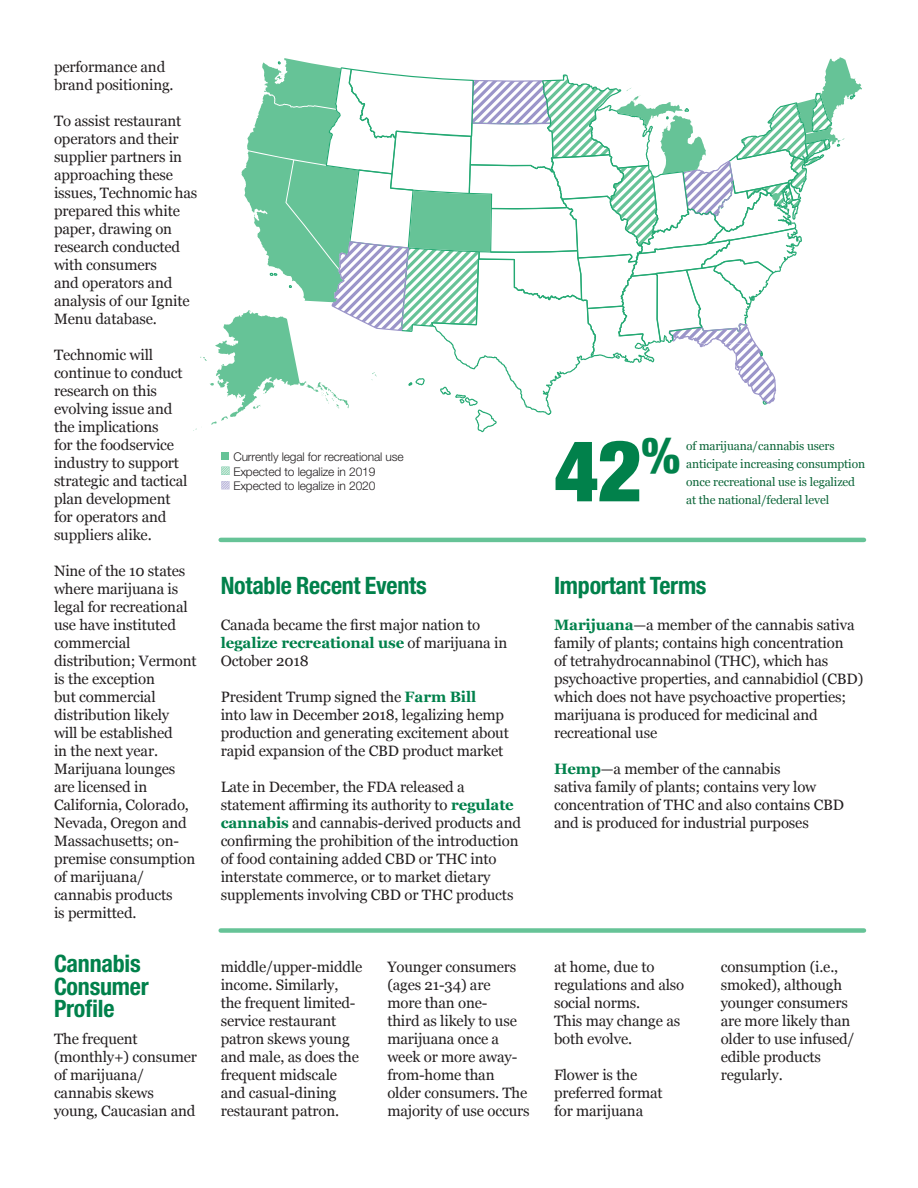
<style>
.page{position:relative;width:918px;height:1188px;background:#fff}
.page>*{position:absolute;margin:0;border:0;box-sizing:border-box;transform-origin:0 0}
.Stat_Number{font:900 condensed 85.5px "Helvetica Neue LT Std";color:#01814b}
.Section_Header{font:700 condensed 24px/22.5px "Helvetica Neue LT Std";letter-spacing:-.01em;color:#01814b}
.t1{font:15px/18px "Georgia";letter-spacing:-.01em;color:#231f20}
.Stat_Copy{font:12px/18px "Georgia";letter-spacing:-.01em;color:#0a6437}
.Legend_Text{font:300 12px "Helvetica Neue LT Std";letter-spacing:-.01em;color:#231f20}
.s1{font-weight:700;color:#01814b}
</style>
<div class="page">
<svg style="left:193px;top:57px;width:669px;height:375px"></svg>
<div style="left:772px;top:193px;width:8px;height:8px;background:#66c397;border-radius:50%"></div>
<svg style="left:221px;top:452px;width:8px;height:8px"></svg>
<div style="left:222px;top:453px;width:7px;height:7px;background:#66c397"></div>
<svg style="left:221px;top:467px;width:9px;height:8px"></svg>
<svg style="left:221px;top:481px;width:9px;height:9px"></svg>
<svg style="left:221px;top:481px;width:8px;height:8px"></svg>
<div style="left:221px;top:928px;width:643px;height:5px;background:#66c397"></div>
<hr style="left:221px;top:538px;width:643px;height:4px;background:#66c397">
<p class="t1" style="left:54px;top:57px;width:121px">performance and brand positioning.</p>
<p class="t1" style="left:54px;top:111px;width:145px">To assist restaurant operators and their supplier partners in approaching these issues, Technomic has prepared this white paper, drawing on research conducted with consumers<br>and operators and analysis of our Ignite<br>Menu database.</p>
<p class="t1" style="left:54px;top:345px;width:135px">Technomic will continue to conduct research on this evolving issue and the implications<br>for the foodservice industry to support strategic and tactical plan development for operators and suppliers alike.</p>
<p class="t1" style="left:54px;top:561px;width:144px">Nine of the 10 states where marijuana is legal for recreational use have instituted commercial distribution; Vermont is the exception<br>but commercial distribution likely<br>will be established<br>in the next year.<br>Marijuana lounges are licensed in<br>California, Colorado,<br>Nevada, Oregon and<br>Massachusetts; on&shy;premise consumption of marijuana/ cannabis products<br>is permitted.</p>
<p class="Section_Header" style="left:54px;top:952px;width:96px">Cannabis<br>Consumer<br>Profile</p>
<p class="t1" style="left:54px;top:1029px;width:145px">The frequent (monthly+) consumer of marijuana/ cannabis skews young, Caucasian and</p>
<p class="Legend_Text" style="left:233px;top:450px;width:172px">Currently legal for recreational use</p>
<p class="Legend_Text" style="left:233px;top:464px;width:144px">Expected to legalize in 2019</p>
<p class="Legend_Text" style="left:233px;top:478px;width:144px">Expected to legalize in 2020</p>
<p class="Section_Header" style="left:221px;top:574px;width:208px">Notable Recent Events</p>
<p class="t1" style="left:221px;top:615px;width:288px">Canada became the first major nation to <span class="s1">legalize recreational use</span> of marijuana in<br>October 2018</p>
<p class="t1" style="left:221px;top:687px;width:290px">President Trump signed the <span class="s1">Farm Bill<br></span>into law in December 2018, legalizing hemp production and generating excitement about rapid expansion of the CBD product market</p>
<p class="t1" style="left:221px;top:777px;width:302px">Late in December, the FDA released a statement affirming its authority to <span class="s1">regulate cannabis</span> and cannabis-derived products and confirming the prohibition of the introduction of food containing added CBD or THC into interstate commerce, or to market dietary supplements involving CBD or THC products</p>
<p class="Stat_Number" style="left:554px;top:418px;width:127px">42<sup>%</sup></p>
<p class="Stat_Copy" style="left:686px;top:436px;width:180px">of marijuana/cannabis users anticipate increasing consumption once recreational use is legalized at the national/federal level</p>
<p class="Section_Header" style="left:554px;top:574px;width:154px">Important Terms</p>
<p class="t1" style="left:554px;top:615px;width:311px"><span class="s1">Marijuana</span>—a member of the cannabis sativa family of plants; contains high concentration<br>of tetrahydrocannabinol (THC), which has psychoactive properties, and cannabidiol (CBD) which does not have psychoactive properties; marijuana is produced for medicinal and recreational use</p>
<p class="t1" style="left:554px;top:759px;width:292px"><span class="s1">Hemp</span>—a member of the cannabis<br>sativa family of plants; contains very low concentration of THC and also contains CBD and is produced for industrial purposes</p>
<p class="t1" style="left:221px;top:957px;width:143px">middle/upper-middle income. Similarly, the frequent limited&shy;service restaurant patron skews young and male, as does the frequent midscale and casual-dining restaurant patron.</p>
<p class="t1" style="left:387px;top:957px;width:144px">Younger consumers (ages 21-34) are<br>more than one-<br>third as likely to use marijuana once a week or more away&shy;from-home than older consumers. The majority of use occurs</p>
<p class="t1" style="left:554px;top:957px;width:132px">at home, due to regulations and also social norms.<br>This may change as both evolve.</p>
<p class="t1" style="left:554px;top:1065px;width:110px">Flower is the preferred format for marijuana</p>
<p class="t1" style="left:721px;top:957px;width:135px">consumption (i.e., smoked), although younger consumers are more likely than older to use infused/ edible products regularly.</p>
</div>
